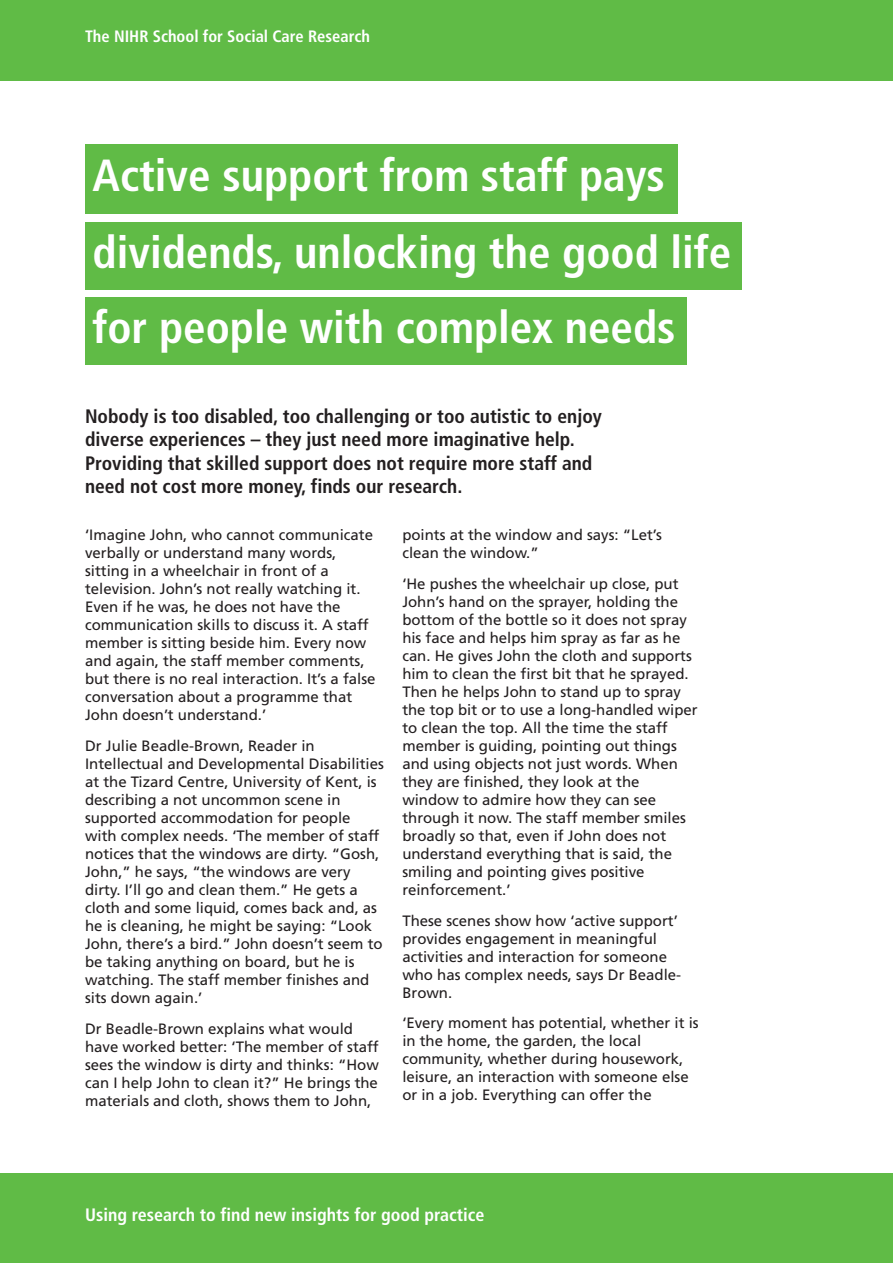
<style>
.page{position:relative;width:893px;height:1263px;background:#fff}
.page>*{position:absolute;margin:0;border:0;box-sizing:border-box;transform-origin:0 0}
.t1{font:700 condensed 45px/75.8px "Frutiger";color:#fff}
.t2{font:700 condensed 19.5px/23.4px "Frutiger";color:#231f20}
.t3{font:700 condensed 18px "Frutiger";color:#fff}
.t4{font:700 condensed 16.5px "Frutiger";color:#fff}
.t5{font:15px/18px "Frutiger";color:#231f20}
</style>
<div class="page">
<div style="left:0;top:1174px;width:893px;height:89px;background:#60bb46"></div>
<div style="left:0;top:0;width:893px;height:81px;background:#60bb46"></div>
<div style="left:85px;top:145px;width:592px;height:69px;background:#60bb46"></div>
<div style="left:85px;top:222px;width:657px;height:67px;background:#60bb46"></div>
<div style="left:85px;top:297px;width:601px;height:68px;background:#60bb46"></div>
<p class="t4" style="left:85px;top:30px;width:286px">The NIHR School for Social Care Research</p>
<h1 class="t1" style="left:93px;top:141px;width:640px">Active support from staff pays dividends, unlocking the good life for people with complex needs</h1>
<h2 class="t2" style="left:85px;top:406px;width:518px">Nobody is too disabled, too challenging or too autistic to enjoy diverse experiences – they just need more imaginative help.<br>Providing that skilled support does not require more staff and need not cost more money, finds our research.</h2>
<p class="t5" style="left:85px;top:527px;width:292px">‘Imagine John, who cannot communicate verbally or understand many words, sitting in a wheelchair in front of a television. John’s not really watching it.<br>Even if he was, he does not have the communication skills to discuss it. A staff member is sitting beside him. Every now and again, the staff member comments, but there is no real interaction. It’s a false conversation about a programme that John doesn’t understand.’</p>
<p class="t5" style="left:85px;top:738px;width:300px">Dr Julie Beadle-Brown, Reader in Intellectual and Developmental Disabilities at the Tizard Centre, University of Kent, is describing a not uncommon scene in supported accommodation for people with complex needs. ‘The member of staff notices that the windows are dirty. “Gosh, John,” he says, “the windows are very dirty. I’ll go and clean them.” He gets a cloth and some liquid, comes back and, as he is cleaning, he might be saying: “Look John, there’s a bird.” John doesn’t seem to be taking anything on board, but he is watching. The staff member finishes and sits down again.’</p>
<p class="t5" style="left:85px;top:1020px;width:295px">Dr Beadle-Brown explains what would have worked better: ‘The member of staff sees the window is dirty and thinks: “How can I help John to clean it?” He brings the materials and cloth, shows them to John,</p>
<p class="t5" style="left:402px;top:527px;width:261px">points at the window and says: “Let’s clean the window.”</p>
<p class="t5" style="left:402px;top:576px;width:297px">‘He pushes the wheelchair up close, put John’s hand on the sprayer, holding the bottom of the bottle so it does not spray his face and helps him spray as far as he can. He gives John the cloth and supports him to clean the first bit that he sprayed.<br>Then he helps John to stand up to spray the top bit or to use a long-handled wiper to clean the top. All the time the staff member is guiding, pointing out things and using objects not just words. When they are finished, they look at the window to admire how they can see through it now. The staff member smiles broadly so that, even if John does not understand everything that is said, the smiling and pointing gives positive reinforcement.’</p>
<p class="t5" style="left:402px;top:912px;width:280px">These scenes show how ‘active support’ provides engagement in meaningful activities and interaction for someone who has complex needs, says Dr Beadle-<br>Brown.</p>
<p class="t5" style="left:402px;top:1015px;width:298px">‘Every moment has potential, whether it is in the home, the garden, the local community, whether during housework, leisure, an interaction with someone else or in a job. Everything can offer the</p>
<p class="t3" style="left:85px;top:1208px;width:401px">Using research to find new insights for good practice</p>
</div>
